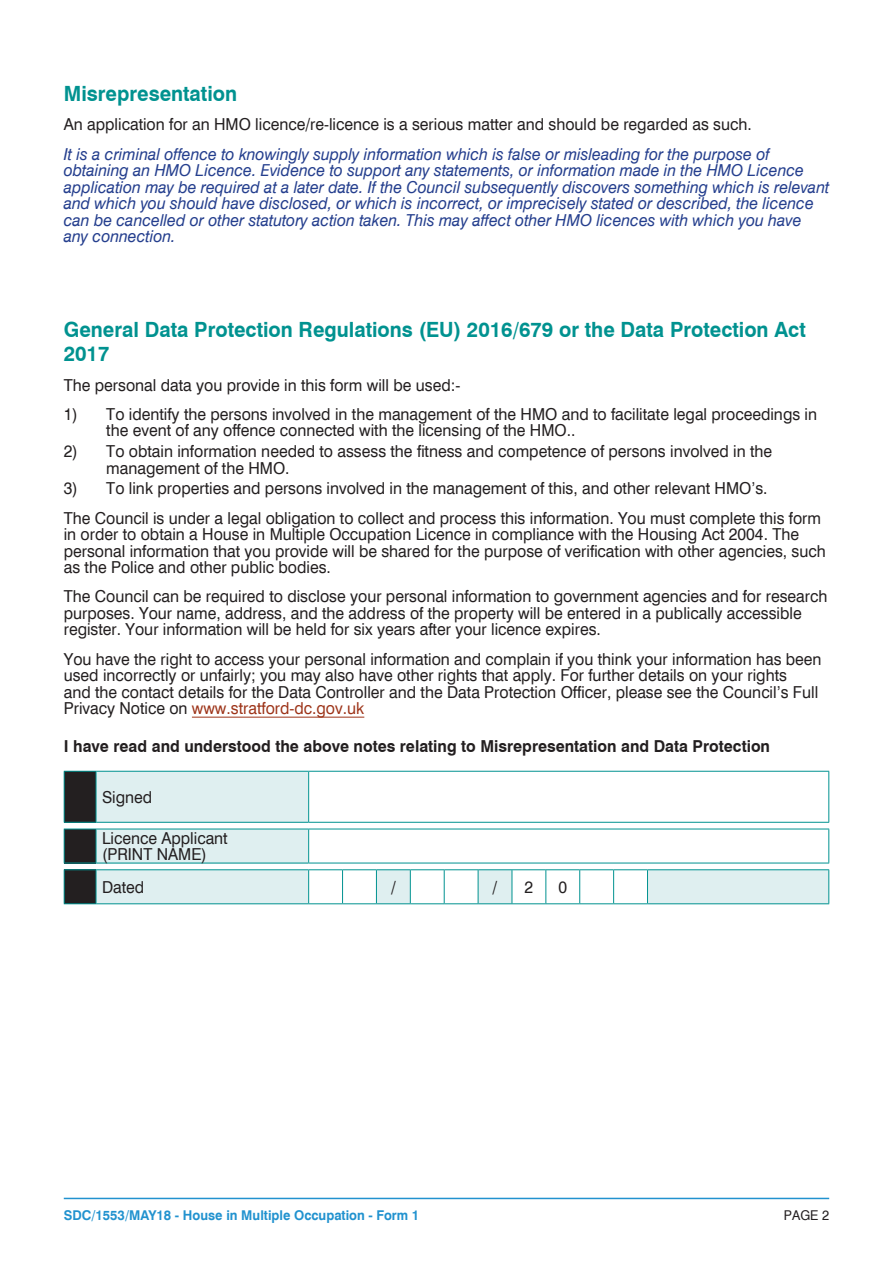
<style>
.page{position:relative;width:893px;height:1263px;background:#fff}
.page>*{position:absolute;margin:0;border:0;box-sizing:border-box;transform-origin:0 0}
.t1{font:700 21px/24px "Swiss 721 BT";color:#009290;scale:.96 1}
.t2{font:16.5px/16.5px "Swiss 721 Regular 63";color:#231f20;scale:.96 1}
.t3{font:16.5px/16.5px "Swiss 721 Italic 28";color:#253f8e;scale:.96 1}
.t4{font:700 16.5px "Swiss 721 BT";color:#231f20;scale:.96 1}
.t5{font:13.5px "Swiss 721 Bold 35";color:#2192cf;scale:.96 1}
.t6{font:13.5px "Swiss 721 Regular 63";color:#231f20;scale:.96 1}
.s1{color:#9d3419}
</style>
<div class="page">
<hr style="left:192px;top:717px;width:172px;height:1px;background:#9d3419">
<div style="left:64px;top:771px;width:32px;height:51px;background:#231f20"></div>
<div style="left:96px;top:771px;width:213px;height:51px;background:#dfeff0"></div>
<hr style="left:64px;top:771px;width:32px;height:1px;background:#009290">
<hr style="left:64px;top:772px;width:1px;height:50px;background:#009290">
<hr style="left:96px;top:771px;width:213px;height:1px;background:#009290">
<hr style="left:96px;top:772px;width:1px;height:50px;background:#009290">
<hr style="left:309px;top:771px;width:520px;height:1px;background:#009290">
<hr style="left:308px;top:772px;width:1px;height:50px;background:#009290">
<hr style="left:828px;top:772px;width:1px;height:50px;background:#009290">
<hr style="left:64px;top:822px;width:32px;height:1px;background:#009290">
<hr style="left:96px;top:822px;width:213px;height:1px;background:#009290">
<hr style="left:309px;top:822px;width:520px;height:1px;background:#009290">
<div style="left:64px;top:829px;width:32px;height:34px;background:#231f20"></div>
<div style="left:96px;top:829px;width:213px;height:34px;background:#dfeff0"></div>
<hr style="left:64px;top:829px;width:32px;height:1px;background:#009290">
<hr style="left:64px;top:829px;width:1px;height:34px;background:#009290">
<hr style="left:96px;top:829px;width:213px;height:1px;background:#009290">
<hr style="left:96px;top:829px;width:1px;height:34px;background:#009290">
<hr style="left:309px;top:829px;width:520px;height:1px;background:#009290">
<hr style="left:308px;top:829px;width:1px;height:34px;background:#009290">
<hr style="left:828px;top:829px;width:1px;height:34px;background:#009290">
<hr style="left:64px;top:863px;width:32px;height:1px;background:#009290">
<hr style="left:96px;top:863px;width:213px;height:1px;background:#009290">
<hr style="left:309px;top:863px;width:520px;height:1px;background:#009290">
<div style="left:64px;top:870px;width:32px;height:34px;background:#231f20"></div>
<svg style="left:97px;top:870px;width:731px;height:33px"></svg>
<hr style="left:64px;top:869px;width:32px;height:1px;background:#009290">
<hr style="left:64px;top:870px;width:1px;height:33px;background:#009290">
<hr style="left:96px;top:869px;width:213px;height:1px;background:#009290">
<hr style="left:96px;top:870px;width:1px;height:33px;background:#009290">
<hr style="left:309px;top:869px;width:34px;height:1px;background:#009290">
<hr style="left:308px;top:870px;width:1px;height:33px;background:#009290">
<hr style="left:343px;top:869px;width:33px;height:1px;background:#009290">
<hr style="left:342px;top:870px;width:1px;height:33px;background:#009290">
<hr style="left:376px;top:869px;width:34px;height:1px;background:#009290">
<hr style="left:376px;top:870px;width:1px;height:33px;background:#009290">
<hr style="left:410px;top:869px;width:34px;height:1px;background:#009290">
<hr style="left:410px;top:870px;width:1px;height:33px;background:#009290">
<hr style="left:444px;top:869px;width:34px;height:1px;background:#009290">
<hr style="left:444px;top:870px;width:1px;height:33px;background:#009290">
<hr style="left:478px;top:869px;width:34px;height:1px;background:#009290">
<hr style="left:478px;top:870px;width:1px;height:33px;background:#009290">
<hr style="left:512px;top:869px;width:34px;height:1px;background:#009290">
<hr style="left:512px;top:870px;width:1px;height:33px;background:#009290">
<hr style="left:546px;top:869px;width:34px;height:1px;background:#009290">
<hr style="left:545px;top:870px;width:1px;height:33px;background:#009290">
<hr style="left:580px;top:869px;width:34px;height:1px;background:#009290">
<hr style="left:579px;top:870px;width:1px;height:33px;background:#009290">
<hr style="left:614px;top:869px;width:33px;height:1px;background:#009290">
<hr style="left:613px;top:870px;width:1px;height:33px;background:#009290">
<hr style="left:647px;top:869px;width:182px;height:1px;background:#009290">
<hr style="left:647px;top:870px;width:1px;height:33px;background:#009290">
<hr style="left:828px;top:870px;width:1px;height:33px;background:#009290">
<hr style="left:64px;top:903px;width:32px;height:1px;background:#009290">
<hr style="left:96px;top:903px;width:213px;height:1px;background:#009290">
<hr style="left:309px;top:903px;width:34px;height:1px;background:#009290">
<hr style="left:343px;top:903px;width:33px;height:1px;background:#009290">
<hr style="left:376px;top:903px;width:34px;height:1px;background:#009290">
<hr style="left:410px;top:903px;width:34px;height:1px;background:#009290">
<hr style="left:444px;top:903px;width:34px;height:1px;background:#009290">
<hr style="left:478px;top:903px;width:34px;height:1px;background:#009290">
<hr style="left:512px;top:903px;width:34px;height:1px;background:#009290">
<hr style="left:546px;top:903px;width:34px;height:1px;background:#009290">
<hr style="left:580px;top:903px;width:34px;height:1px;background:#009290">
<hr style="left:614px;top:903px;width:33px;height:1px;background:#009290">
<hr style="left:647px;top:903px;width:182px;height:1px;background:#009290">
<hr style="left:64px;top:1198px;width:765px;height:1px;background:#2192cf">
<p class="t1" style="left:64px;top:81px;width:182px">Misrepresentation</p>
<p class="t2" style="left:64px;top:116px;width:718px">An application for an HMO licence/re-licence is a serious matter and should be regarded as such.</p>
<p class="t3" style="left:64px;top:145px;width:799px">It is a criminal offence to knowingly supply information which is false or misleading for the purpose of obtaining an HMO Licence. Evidence to support any statements, or information made in the HMO Licence application may be required at a later date. If the Council subsequently discovers something which is relevant and which you should have disclosed, or which is incorrect, or imprecisely stated or described, the licence can be cancelled or other statutory action taken. This may affect other HMO licences with which you have any connection.</p>
<p class="t1" style="left:64px;top:318px;width:774px">General Data Protection Regulations (EU) 2016/679 or the Data Protection Act<br>2017</p>
<p class="t2" style="left:64px;top:376px;width:415px">The personal data you provide in this form will be used:-</p>
<p class="t2" style="left:106px;top:406px;width:742px;text-indent:-43px">1) To identify the persons involved in the management of the HMO and to facilitate legal proceedings in the event of any offence connected with the licensing of the HMO..</p>
<p class="t2" style="left:106px;top:443px;width:695px;text-indent:-43px">2) To obtain information needed to assess the fitness and competence of persons involved in the management of the HMO.</p>
<p class="t2" style="left:64px;top:474px;width:790px;line-height:29.2px">3) To link properties and persons involved in the management of this, and other relevant HMO’s.<br>The Council is under a legal obligation to collect and process this information. You must complete this form</p>
<p class="t2" style="left:64px;top:526px;width:795px">in order to obtain a House in Multiple Occupation Licence in compliance with the Housing Act 2004. The personal information that you provide will be shared for the purpose of verification with other agencies, such as the Police and other public bodies.</p>
<p class="t2" style="left:64px;top:588px;width:797px">The Council can be required to disclose your personal information to government agencies and for research purposes. Your name, address, and the address of the property will be entered in a publically accessible register. Your information will be held for six years after your licence expires.</p>
<p class="t2" style="left:64px;top:650px;width:791px">You have the right to access your personal information and complain if you think your information has been used incorrectly or unfairly; you may also have other rights that apply. For further details on your rights<br>and the contact details for the Data Controller and the Data Protection Officer, please see the Council’s Full Privacy Notice on <span class="s1">www.stratford-dc.gov.uk</span></p>
<p class="t4" style="left:64px;top:736px;width:737px">I have read and understood the above notes relating to Misrepresentation and Data Protection</p>
<p class="t2" style="left:102px;top:789px;width:54px">Signed</p>
<p class="t2" style="left:102px;top:830px;width:132px">Licence Applicant (PRINT NAME)</p>
<p class="t2" style="left:102px;top:879px;width:46px">Dated</p>
<p class="t2" style="left:391px;top:879px;width:6px">/</p>
<p class="t2" style="left:493px;top:879px;width:6px">/</p>
<p class="t2" style="left:525px;top:879px;width:11px">2</p>
<p class="t2" style="left:558px;top:879px;width:11px">0</p>
<p class="t5" style="left:64px;top:1207px;width:372px">SDC/1553/MAY18 - House in Multiple Occupation - Form 1</p>
<p class="t6" style="left:784px;top:1207px;width:49px">PAGE 2</p>
</div>
